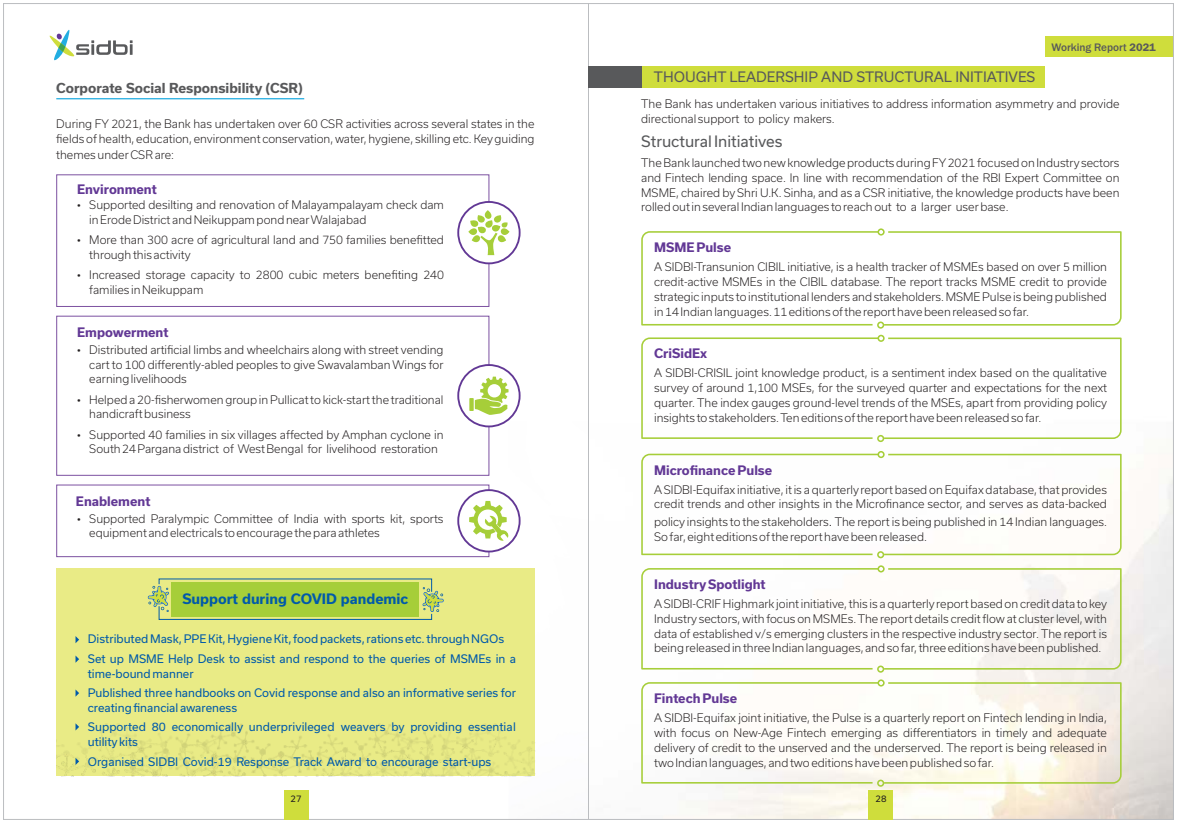
<style>
.page{position:relative;width:1177px;height:823px;background:#fff}
.page>*{position:absolute;margin:0;border:0;box-sizing:border-box;transform-origin:0 0}
.t1{font:15px "Usual";color:#58595b}
.t2{font:13.75px "Usual";color:#58595b}
.t3{font:700 13.75px "Usual";color:#005aaa}
.t4{font:700 13.12px "Usual";color:#58595b}
.t5{font:700 12.5px "Usual";color:#623895}
.t6{font:300 11.25px/14.8px "Usual";color:#231f20}
.t7{font:11.25px/19.5px "Usual";color:#005aaa}
.t8{font:500 11.25px "Franklin Gothic";color:#58595b}
.t9{font:8.75px "Usual";color:#231f20}
.s1{font-weight:600}
.s2{font-size:13.75px}
</style>
<div class="page">
<img style="left:686px;top:66px;width:485px;height:751px">
<div style="left:1045px;top:36px;width:128px;height:21px;background:#cfdd3c"></div>
<svg style="left:49px;top:29px;width:84px;height:31px"></svg>
<div style="left:56px;top:568px;width:479px;height:207px;background:#e9eb86"></div>
<img style="left:56px;top:723px;width:478px;height:52px">
<svg style="left:75px;top:636px;width:4px;height:7px"></svg>
<svg style="left:75px;top:655px;width:4px;height:7px"></svg>
<svg style="left:75px;top:689px;width:4px;height:7px"></svg>
<svg style="left:75px;top:723px;width:4px;height:7px"></svg>
<svg style="left:75px;top:757px;width:4px;height:7px"></svg>
<svg style="left:641px;top:228px;width:480px;height:100px"></svg>
<div style="left:641px;top:66px;width:403px;height:22px;background:#cfdd3c"></div>
<div style="left:588px;top:66px;width:53px;height:22px;background:#58595b"></div>
<svg style="left:641px;top:334px;width:480px;height:108px"></svg>
<svg style="left:641px;top:450px;width:480px;height:108px"></svg>
<svg style="left:641px;top:565px;width:480px;height:107px"></svg>
<svg style="left:641px;top:679px;width:480px;height:107px"></svg>
<hr style="left:56px;top:98px;width:248px;height:1px;background:#22ade1">
<svg style="left:148px;top:578px;width:296px;height:41px"></svg>
<div style="left:283px;top:789px;width:25px;height:30px;background:#cfdd3c"></div>
<div style="left:868px;top:789px;width:25px;height:30px;background:#cfdd3c"></div>
<div style="left:57px;top:174px;width:432px;height:132px;border:1px solid #7c51a1"></div>
<svg style="left:457px;top:201px;width:63px;height:63px"></svg>
<svg style="left:468px;top:210px;width:41px;height:45px"></svg>
<svg style="left:457px;top:489px;width:63px;height:63px"></svg>
<svg style="left:469px;top:500px;width:40px;height:41px"></svg>
<div style="left:57px;top:316px;width:432px;height:159px;border:1px solid #7c51a1"></div>
<svg style="left:457px;top:364px;width:63px;height:63px"></svg>
<svg style="left:469px;top:376px;width:39px;height:39px"></svg>
<p class="t4" style="left:56px;top:83px;width:248px">Corporate Social Responsibility (CSR)</p>
<p class="t6" style="left:56px;top:117px;width:480px;line-height:15.5px;text-align:justify">During FY 2021, the Bank has undertaken over 60 CSR activities across several states in the fields of health, education, environment conservation, water, hygiene, skilling etc. Keyguiding themes under CSR are:</p>
<p class="t5" style="left:77px;top:184px;width:81px">Environment</p>
<p class="t6" style="left:89px;top:199px;width:356px;text-indent:-12px">• Supported desilting and renovation of Malayampalayam check dam in Erode District and Neikuppam pond near Walajabad</p>
<p class="t6" style="left:89px;top:234px;width:356px;text-indent:-12px">• More than 300 acre of agricultural land and 750 families benefitted through this activity</p>
<p class="t6" style="left:89px;top:269px;width:356px;text-indent:-12px">• Increased storage capacity to 2800 cubic meters benefiting 240 families in Neikuppam</p>
<p class="t5" style="left:77px;top:327px;width:93px">Empowerment</p>
<p class="t6" style="left:89px;top:343px;width:356px;text-align:justify;text-indent:-12px">• Distributed artificial limbs and wheelchairs along with street vending cart to 100 differently-abled peoples to give Swavalamban Wings for earning livelihoods</p>
<p class="t6" style="left:89px;top:393px;width:356px;text-indent:-12px">• Helped a 20-fisherwomen group in Pullicat to kick-start the traditional handicraft business</p>
<p class="t6" style="left:77px;top:428px;width:368px;text-align:center">• Supported 40 families in six villages affected by Amphan cyclone in<br>South 24 Pargana district of West Bengal for livelihood restoration</p>
<p class="t5" style="left:76px;top:496px;width:76px">Enablement</p>
<p class="t6" style="left:89px;top:512px;width:356px;text-indent:-12px">• Supported Paralympic Committee of India with sports kit, sports equipment and electricals to encourage the para athletes</p>
<p class="t3" style="left:182px;top:593px;width:227px">Support during COVID pandemic</p>
<p class="t7" style="left:88px;top:630px;width:429px">Distributed Mask, PPE Kit, Hygiene Kit, food packets, rations etc. through NGOs<br>Set up MSME Help Desk to assist and respond to the queries of MSMEs in a</p>
<p class="t7" style="left:88px;top:664px;width:429px">time-bound manner<br>Published three handbooks on Covid response and also an informative series for</p>
<p class="t7" style="left:88px;top:698px;width:429px">creating financial awareness<br>Supported 80 economically underprivileged weavers by providing essential</p>
<p class="t7" style="left:88px;top:733px;width:405px">utilitykits<br>Organised SIDBI Covid-19 Response Track Award to encourage start-ups</p>
<p class="t2" style="left:654px;top:72px;width:383px">THOUGHT LEADERSHIP AND STRUCTURAL INITIATIVES</p>
<p class="t8" style="left:1051px;top:43px;width:106px">Working Report <span class="s1">2021</span></p>
<p class="t6" style="left:641px;top:98px;width:480px">The Bank has undertaken various initiatives to address information asymmetry and provide directional support to policy makers.</p>
<h1 class="t1" style="left:641px;top:136px;width:143px">Structural Initiatives</h1>
<p class="t6" style="left:641px;top:157px;width:480px;text-align:justify">The Bank launched two new knowledge products during FY2021 focused on Industrysectors and Fintech lending space. In line with recommendation of the RBI Expert Committee on MSME, chaired by Shri U.K. Sinha, and as a CSR initiative, the knowledge products have been rolled out in several Indian languages to reach out to a larger user base.</p>
<p class="t5" style="left:654px;top:242px;width:79px">MSME Pulse</p>
<p class="t6" style="left:654px;top:261px;width:454px;text-align:justify">A SIDBI-Transunion CIBIL initiative, is a health tracker of MSMEs based on over 5 million credit-active MSMEs in the CIBIL database. The report tracks MSME credit to provide strategic inputs to institutional lenders and stakeholders. MSME Pulse is being published in 14 Indian languages. 11 editions of the report have been released so far.</p>
<p class="t5" style="left:654px;top:349px;width:55px">CriSidEx</p>
<p class="t6" style="left:654px;top:367px;width:454px;text-align:justify">A SIDBI-CRISIL joint knowledge product, is a sentiment index based on the qualitative survey of around 1,100 MSEs, for the surveyed quarter and expectations for the next quarter. The index gauges ground-level trends of the MSEs, apart from providing policy insights to stakeholders. Ten editions of the report have been released so far.</p>
<p class="t5" style="left:654px;top:465px;width:120px">Microfinance Pulse</p>
<p class="t6" style="left:654px;top:483px;width:454px">A SIDBI-Equifax initiative, it is a quarterly report based on Equifax database, that provides credit trends and other insights in the Microfinance sector, and serves as data-backed</p>
<p class="t6" style="left:654px;top:515px;width:454px;line-height:15.4px">policy insights to the stakeholders<span class="s2">.</span> The report is being published in 14 Indian languages.<br>So far, eight editions of the report have been released.</p>
<p class="t5" style="left:654px;top:579px;width:113px">IndustrySpotlight</p>
<p class="t6" style="left:654px;top:597px;width:454px;text-align:justify">A SIDBI-CRIF Highmark joint initiative, this is a quarterly report based on credit data to key Industry sectors, with focus on MSMEs. The report details credit flow at cluster level, with data of established v/s emerging clusters in the respective industry sector. The report is being released in three Indian languages, and so far, three editions have been published.</p>
<p class="t5" style="left:654px;top:693px;width:85px">Fintech Pulse</p>
<p class="t6" style="left:654px;top:711px;width:454px;text-align:justify">A SIDBI-Equifax joint initiative, the Pulse is a quarterly report on Fintech lending in India, with focus on New-Age Fintech emerging as differentiators in timely and adequate delivery of credit to the unserved and the underserved. The report is being released in two Indian languages, and two editions have been published so far.</p>
<p class="t9" style="left:290px;top:795px;width:12px">27</p>
<p class="t9" style="left:875px;top:795px;width:12px">28</p>
</div>
